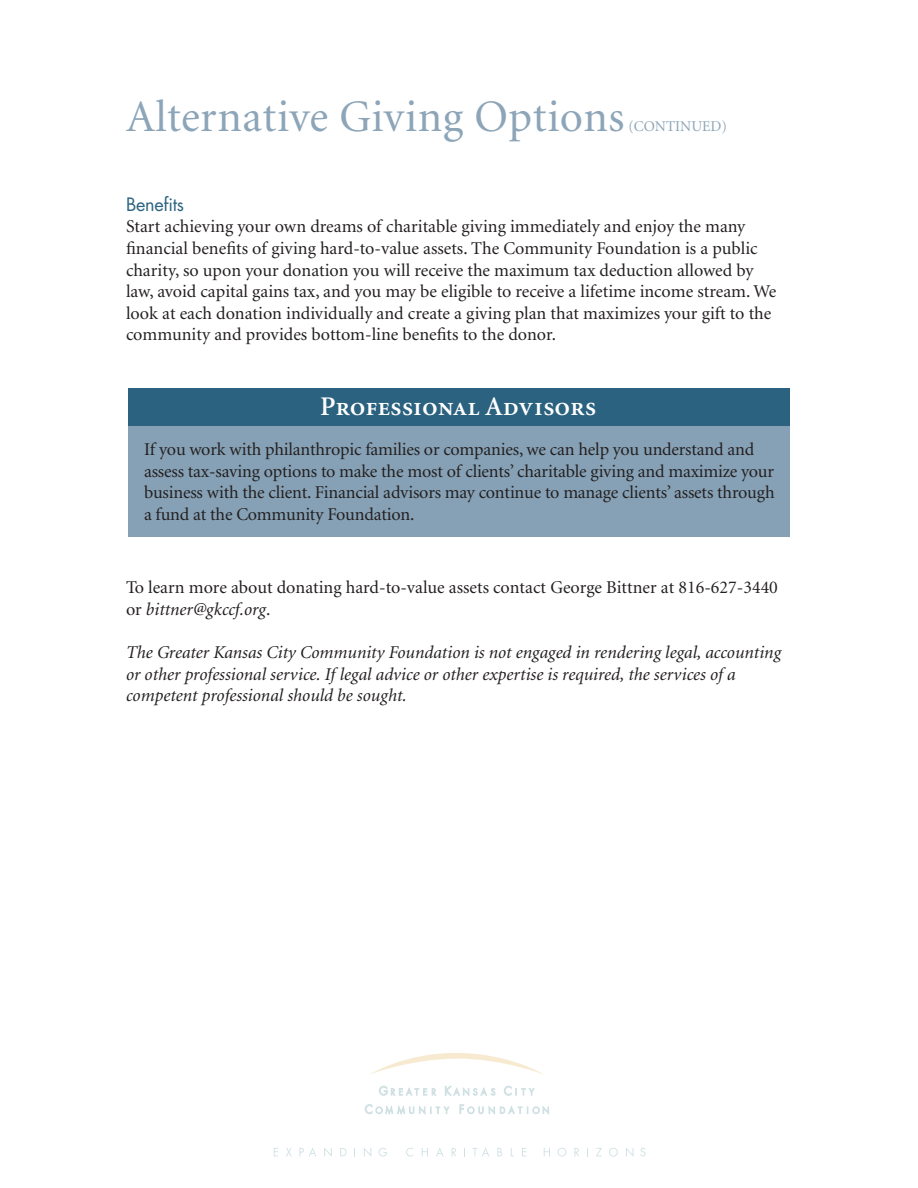
<style>
.page{position:relative;width:918px;height:1188px;background:#fff}
.page>*{position:absolute;margin:0;border:0;box-sizing:border-box;transform-origin:0 0}
.t1{font:45px "Minion";letter-spacing:.01em;color:#8ca5b8}
.body{font:27px "Minion Semibold SC";color:#fff}
.body-2{font:18px/21.6px "Minion";letter-spacing:-.005em;color:#231f20}
.body-3{font:italic 18px/21.6px "Minion";color:#231f20}
.subhead{font:18px "Futura";letter-spacing:-.01em;color:#2b627f}
.body-4{font:15px "Minion";color:#8ca5b8}
.s1{font-style:italic}
</style>
<div class="page">
<div style="left:128px;top:426px;width:662px;height:111px;background:#86a1b5"></div>
<div style="left:128px;top:388px;width:662px;height:38px;background:#2b627f"></div>
<svg style="left:379px;top:1086px;width:57px;height:10px"></svg>
<svg style="left:445px;top:1086px;width:50px;height:10px"></svg>
<svg style="left:504px;top:1086px;width:31px;height:10px"></svg>
<svg style="left:365px;top:1104px;width:84px;height:11px"></svg>
<svg style="left:460px;top:1104px;width:89px;height:11px"></svg>
<svg style="left:371px;top:1053px;width:172px;height:21px"></svg>
<svg style="left:274px;top:1148px;width:4px;height:8px"></svg>
<svg style="left:286px;top:1148px;width:6px;height:8px"></svg>
<svg style="left:299px;top:1148px;width:17px;height:8px"></svg>
<svg style="left:324px;top:1148px;width:8px;height:9px"></svg>
<svg style="left:340px;top:1148px;width:7px;height:8px"></svg>
<svg style="left:364px;top:1148px;width:7px;height:9px"></svg>
<svg style="left:379px;top:1148px;width:8px;height:9px"></svg>
<svg style="left:406px;top:1148px;width:7px;height:9px"></svg>
<svg style="left:422px;top:1148px;width:6px;height:8px"></svg>
<svg style="left:436px;top:1148px;width:8px;height:8px"></svg>
<svg style="left:452px;top:1148px;width:4px;height:8px"></svg>
<svg style="left:472px;top:1148px;width:17px;height:8px"></svg>
<svg style="left:497px;top:1148px;width:5px;height:8px"></svg>
<svg style="left:522px;top:1148px;width:4px;height:8px"></svg>
<svg style="left:544px;top:1148px;width:6px;height:8px"></svg>
<svg style="left:558px;top:1148px;width:8px;height:9px"></svg>
<svg style="left:574px;top:1148px;width:5px;height:8px"></svg>
<svg style="left:596px;top:1148px;width:6px;height:8px"></svg>
<svg style="left:609px;top:1148px;width:9px;height:9px"></svg>
<svg style="left:626px;top:1148px;width:8px;height:9px"></svg>
<svg style="left:640px;top:1148px;width:6px;height:9px"></svg>
<p class="t1" style="left:126px;top:95px;width:500px">Alternative Giving Options</p>
<p class="body-4" style="left:628px;top:119px;width:16px">(contin</p>
<p class="body-4" style="left:691px;top:119px;width:37px">ued )</p>
<p class="subhead" style="left:126px;top:192px;width:60px">Benefits</p>
<p class="body-2" style="left:126px;top:216px;width:652px">Start achieving your own dreams of charitable giving immediately and enjoy the many financial benefits of giving hard-to-value assets. The Community Foundation is a public charity, so upon your donation you will receive the maximum tax deduction allowed by law, avoid capital gains tax, and you may be eligible to receive a lifetime income stream. We look at each donation individually and create a giving plan that maximizes your gift to the community and provides bottom-line benefits to the donor.</p>
<p class="body" style="left:320px;top:392px;width:278px">Professional Advisors</p>
<p class="body-2" style="left:144px;top:439px;width:632px">If you work with philanthropic families or companies, we can help you understand and assess tax-saving options to make the most of clients’ charitable giving and maximize your business with the client. Financial advisors may continue to manage clients’ assets through a fund at the Community Foundation.</p>
<p class="body-2" style="left:126px;top:577px;width:653px">To learn more about donating hard-to-value assets contact George Bittner at 816-627-3440 or <span class="s1">bittner@gkccf.org</span>.</p>
<p class="body-3" style="left:126px;top:642px;width:657px">The Greater Kansas City Community Foundation is not engaged in rendering legal, accounting or other professional service. If legal advice or other expertise is required, the services of a competent professional should be sought.</p>
</div>
